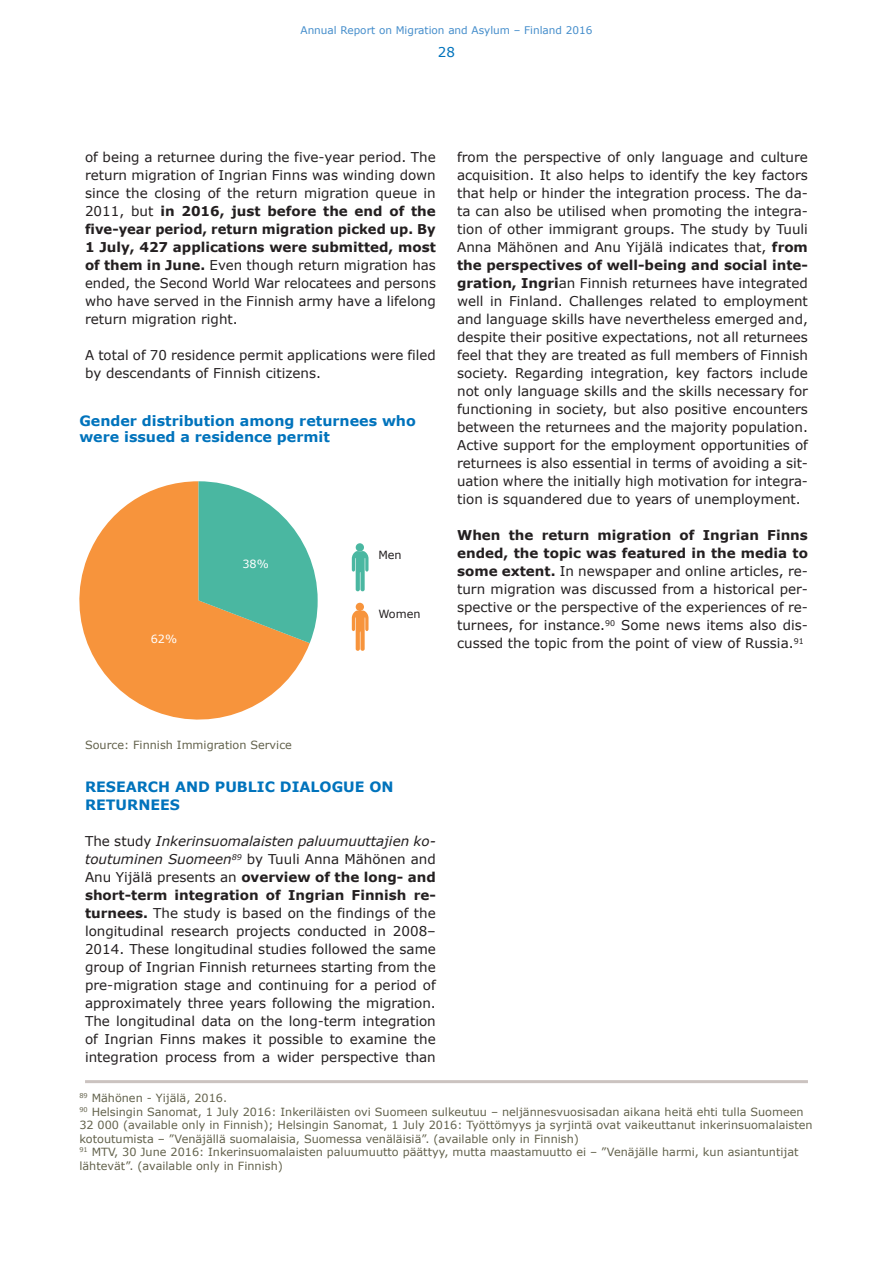
<style>
.page{position:relative;width:893px;height:1263px;background:#fff}
.page>*{position:absolute;margin:0;border:0;box-sizing:border-box;transform-origin:0 0}
.t1{font:700 14.25px/16.5px "Verdana";color:#0073bc}
.t2{font:13.5px/18px "Verdana";color:#231f20;text-align:justify}
.t3{font:13.5px "Verdana";color:#0073bc}
.t4{font:11.25px/13.5px "Verdana";color:#63624c}
.t5{font:11.25px "Verdana";color:#231f20}
.t6{font:11.25px "Verdana";color:#fff}
.t7{font:10.5px "Verdana";color:#448dcb}
.s1{font-weight:700}
.s2{font-style:italic}
</style>
<div class="page">
<hr style="left:85px;top:1080px;width:723px;height:3px;background:#cbc3c0">
<div style="left:356px;top:543px;width:8px;height:8px;background:#4ab7a1;border-radius:50%"></div>
<svg style="left:352px;top:551px;width:16px;height:40px"></svg>
<div style="left:356px;top:603px;width:8px;height:8px;background:#f7943c;border-radius:50%"></div>
<svg style="left:352px;top:610px;width:16px;height:41px"></svg>
<svg style="left:79px;top:481px;width:231px;height:239px;fill:#f7943c"></svg>
<svg style="left:199px;top:481px;width:119px;height:162px"></svg>
<p class="t7" style="left:300px;top:23px;width:294px">Annual Report on Migration and Asylum – Finland 2016</p>
<p class="t3" style="left:438px;top:43px;width:19px">28</p>
<p class="t2" style="left:85px;top:148px;width:352px">of being a returnee during the five-year period. The return migration of Ingrian Finns was winding down since the closing of the return migration queue in 2011, but <span class="s1">in 2016, just before the end of the five-year period, return migration picked up. By 1 July, 427 applications were submitted, most of them in June.</span> Even though return migration has ended, the Second World War relocatees and persons who have served in the Finnish army have a lifelong return migration right.</p>
<p class="t2" style="left:85px;top:346px;width:352px">A total of 70 residence permit applications were filed by descendants of Finnish citizens.</p>
<p class="t1" style="left:79px;top:412px;width:338px">Gender distribution among returnees who were issued a residence permit</p>
<p class="t6" style="left:151px;top:632px;width:28px">62%</p>
<p class="t6" style="left:242px;top:556px;width:28px">38%</p>
<p class="t5" style="left:378px;top:547px;width:25px">Men</p>
<p class="t5" style="left:378px;top:606px;width:44px">Women</p>
<p class="t2" style="left:457px;top:148px;width:352px">from the perspective of only language and culture acquisition. It also helps to identify the key factors that help or hinder the integration process. The da&shy;ta can also be utilised when promoting the integra&shy;tion of other immigrant groups. The study by Tuuli Anna Mähönen and Anu Yijälä indicates that, <span class="s1">from the perspectives of well-being and social inte&shy;gration, Ingri</span>an Finnish returnees have integrated well in Finland. Challenges related to employment and language skills have nevertheless emerged and, despite their positive expectations, not all returnees feel that they are treated as full members of Finnish society. Regarding integration, key factors include not only language skills and the skills necessary for functioning in society, but also positive encounters between the returnees and the majority population.<br>Active support for the employment opportunities of returnees is also essential in terms of avoiding a sit&shy;uation where the initially high motivation for integra&shy;tion is squandered due to years of unemployment.</p>
<p class="t2" style="left:457px;top:526px;width:352px"><span class="s1">When the return migration of Ingrian Finns ended, the topic was featured in the media to some extent.</span> In newspaper and online articles, re&shy;turn migration was discussed from a historical per&shy;spective or the perspective of the experiences of re&shy;turnees, for instance.<sup>90</sup> Some news items also dis&shy;cussed the topic from the point of view of Russia.<sup>91</sup></p>
<p class="t4" style="left:85px;top:738px;width:208px">Source: Finnish Immigration Service</p>
<p class="t1" style="left:85px;top:778px;width:310px;line-height:18px">RESEARCH AND PUBLIC DIALOGUE ON<br>RETURNEES</p>
<p class="t2" style="left:85px;top:832px;width:352px">The study <span class="s2">Inkerinsuomalaisten paluumuuttajien ko&shy;toutuminen Suomeen</span><sup>89</sup> by Tuuli Anna Mähönen and Anu Yijälä presents an <span class="s1">overview of the long- and short-term integration of Ingrian Finnish re&shy;turnees.</span> The study is based on the findings of the longitudinal research projects conducted in 2008– 2014. These longitudinal studies followed the same group of Ingrian Finnish returnees starting from the pre-migration stage and continuing for a period of approximately three years following the migration.<br>The longitudinal data on the long-term integration of Ingrian Finns makes it possible to examine the integration process from a wider perspective than</p>
<p class="t4" style="left:79px;top:1091px;width:735px"><sup>89</sup> Mähönen - Yijälä, 2016.<br><sup>90</sup> Helsingin Sanomat, 1 July 2016: Inkeriläisten ovi Suomeen sulkeutuu – neljännesvuosisadan aikana heitä ehti tulla Suomeen 32 000 (available only in Finnish); Helsingin Sanomat, 1 July 2016: Työttömyys ja syrjintä ovat vaikeuttanut inkerinsuomalaisten kotoutumista – ”Venäjällä suomalaisia, Suomessa venäläisiä”. (available only in Finnish)<br><sup>91</sup> MTV, 30 June 2016: Inkerinsuomalaisten paluumuutto päättyy, mutta maastamuutto ei – ”Venäjälle harmi, kun asiantuntijat lähtevät”. (available only in Finnish)</p>
</div>
